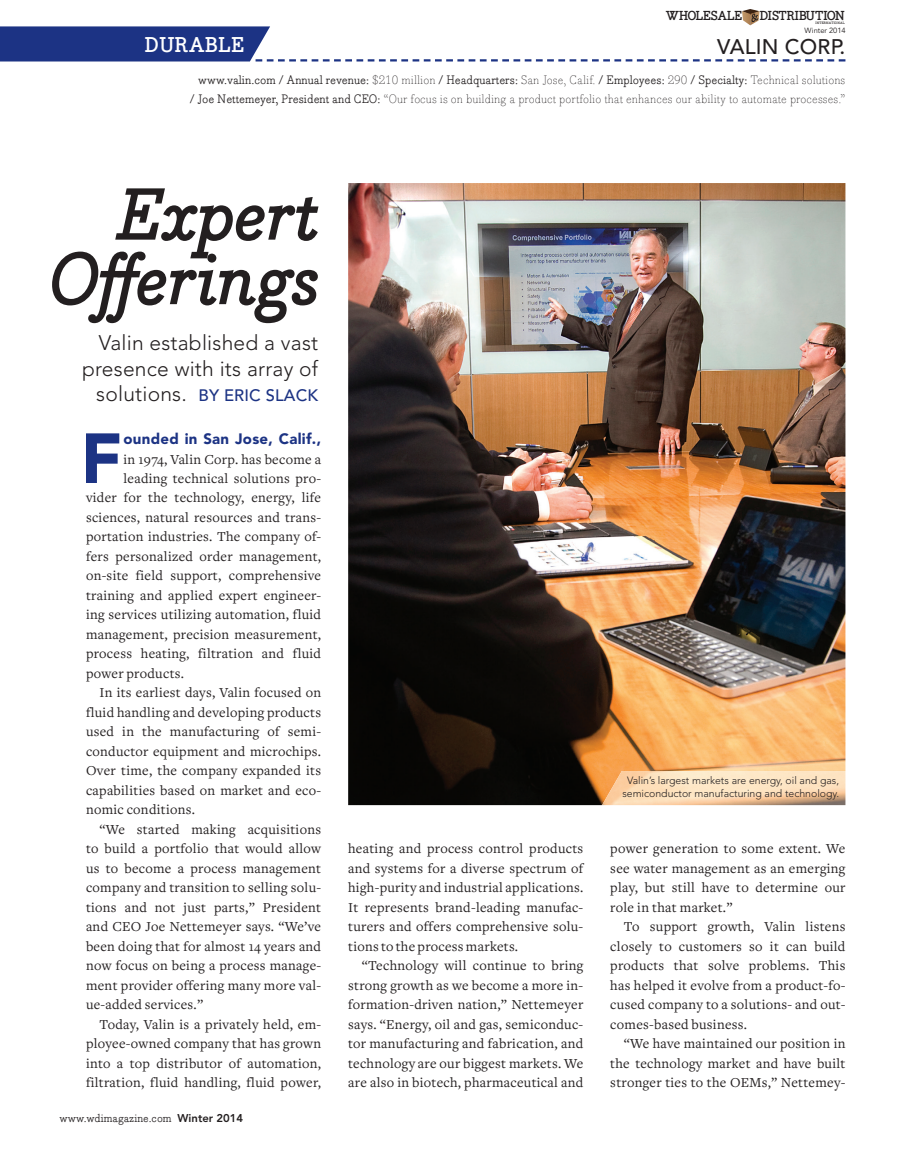
<style>
.page{position:relative;width:905px;height:1161px;background:#fff}
.page>*{position:absolute;margin:0;border:0;box-sizing:border-box;transform-origin:0 0}
.t1{font:italic 700 72px/64.5px "Bodoni Egyptian";letter-spacing:-.01em;color:#231f20;text-align:right}
.t2{font:900 70.05px "Avenir";color:#1c3384}
.t3{font:300 21px/25.2px "Avenir";letter-spacing:.01em;color:#231f20;text-align:right}
.t4{font:500 21px "Avenir";letter-spacing:.01em;color:#231f20}
.t5{font:700 21px "Bodoni Egyptian";letter-spacing:.02em;color:#fff}
.t6{font:500 16.5px "Avenir";letter-spacing:.01em;color:#1c3384}
.t7{font:900 15px "Avenir";letter-spacing:.02em;color:#1c3384}
.t8{font:14.25px/19.5px "Freight Text";letter-spacing:.02em;color:#231f20;text-align:justify}
.t9{font:700 12.75px "Bodoni Egyptian";color:#231f20}
.t10{font:700 12.75px "Bodoni Egyptian";letter-spacing:-.02em;color:#231f20}
.t11{font:300 12px/19.5px "Bodoni Egyptian";color:#231f20;text-align:right}
.t12{font:11.25px "Bodoni Egyptian";color:#231f20}
.t13{font:300 10.5px/12.6px "Avenir";color:#231f20;text-align:center}
.t14{font:7.5px "Avenir";color:#231f20}
.t15{font:700 3.3px "Bodoni Egyptian";letter-spacing:.05em;color:#231f20}
.s1{font-weight:400}
.s2{font-weight:300;font-size:21px;color:#231f20}
.s3{font-family:"Avenir";font-weight:800}
</style>
<div class="page">
<svg style="left:0;top:9px;width:845px;height:53px"></svg>
<img style="left:348px;top:183px;width:497px;height:622px">
<svg style="left:601px;top:771px;width:245px;height:35px"></svg>
<img style="left:602px;top:771px;width:243px;height:34px">
<h3 class="t5" style="left:145px;top:32px;width:101px">DURABLE</h3>
<p class="t10" style="left:666px;top:8px;width:78px">WHOLESALE</p>
<p class="t9" style="left:759px;top:8px;width:86px">DISTRIBUTION</p>
<p class="t15" style="left:815px;top:21px;width:31px">INTERNATIONAL</p>
<p class="t14" style="left:804px;top:26px;width:43px">Winter 2014</p>
<h3 class="t4" style="left:717px;top:34px;width:130px">VALIN CORP.</h3>
<p class="t11" style="left:190px;top:70px;width:657px"><span class="s1">www.valin.com / Annual revenue:</span> $210 million <span class="s1">/ Headquarters:</span> San Jose, Calif. <span class="s1">/ Employees:</span> 290 <span class="s1">/ Specialty:</span> Technical solutions<br><span class="s1">/ Joe Nettemeyer, President and CEO:</span> “Our focus is on building a product portfolio that enhances our ability to automate processes.”</p>
<h1 class="t1" style="left:48px;top:182px;width:271px">Expert<br>Offerings</h1>
<h3 class="t3" style="left:82px;top:331px;width:237px">Valin established a vast presence with its array of</h3>
<p class="t6" style="left:96px;top:386px;width:223px"><span class="s2">solutions.</span> BY ERIC SLACK</p>
<h2 class="t2" style="left:80px;top:416px;width:43px">F</h2>
<p class="t7" style="left:123px;top:430px;width:199px">ounded in San Jose, Calif.,</p>
<p class="t8" style="left:123px;top:449px;width:199px">in 1974, Valin Corp. has become a</p>
<p class="t8" style="left:123px;top:469px;width:199px">leading technical solutions pro-</p>
<p class="t8" style="left:86px;top:488px;width:237px">vider for the technology, energy, life</p>
<p class="t8" style="left:86px;top:508px;width:237px">sciences, natural resources and trans-</p>
<p class="t8" style="left:86px;top:527px;width:237px">portation industries. The company of-</p>
<p class="t8" style="left:86px;top:547px;width:237px">fers personalized order management,</p>
<p class="t8" style="left:86px;top:566px;width:237px">on-site field support, comprehensive</p>
<p class="t8" style="left:86px;top:586px;width:237px">training and applied expert engineer-</p>
<p class="t8" style="left:86px;top:605px;width:237px">ing services utilizing automation, fluid</p>
<p class="t8" style="left:86px;top:625px;width:237px">management, precision measurement,</p>
<p class="t8" style="left:86px;top:644px;width:237px">process heating, filtration and fluid</p>
<p class="t8" style="left:86px;top:664px;width:99px">power products.</p>
<p class="t8" style="left:99px;top:683px;width:223px">In its earliest days, Valin focused on</p>
<p class="t8" style="left:86px;top:703px;width:237px">fluid handling and developing products</p>
<p class="t8" style="left:86px;top:722px;width:237px">used in the manufacturing of semi-</p>
<p class="t8" style="left:86px;top:742px;width:237px">conductor equipment and microchips.</p>
<p class="t8" style="left:86px;top:761px;width:237px">Over time, the company expanded its</p>
<p class="t8" style="left:86px;top:781px;width:237px">capabilities based on market and eco-</p>
<p class="t8" style="left:86px;top:800px;width:110px">nomic conditions.</p>
<p class="t8" style="left:99px;top:820px;width:223px">“We started making acquisitions</p>
<p class="t8" style="left:86px;top:839px;width:237px">to build a portfolio that would allow</p>
<p class="t8" style="left:86px;top:859px;width:237px">us to become a process management</p>
<p class="t8" style="left:86px;top:878px;width:237px">company and transition to selling solu-</p>
<p class="t8" style="left:86px;top:898px;width:237px">tions and not just parts,” President</p>
<p class="t8" style="left:86px;top:917px;width:237px">and CEO Joe Nettemeyer says. “We’ve</p>
<p class="t8" style="left:86px;top:937px;width:237px">been doing that for almost 14 years and</p>
<p class="t8" style="left:86px;top:956px;width:237px">now focus on being a process manage-</p>
<p class="t8" style="left:86px;top:976px;width:237px">ment provider offering many more val-</p>
<p class="t8" style="left:86px;top:995px;width:119px">ue-added services.”</p>
<p class="t8" style="left:99px;top:1015px;width:223px">Today, Valin is a privately held, em-</p>
<p class="t8" style="left:86px;top:1034px;width:237px">ployee-owned company that has grown</p>
<p class="t8" style="left:86px;top:1054px;width:237px">into a top distributor of automation,</p>
<p class="t8" style="left:86px;top:1073px;width:237px">filtration, fluid handling, fluid power,</p>
<p class="t12" style="left:60px;top:1112px;width:185px">www.wdimagazine.com <span class="s3">Winter 2014</span></p>
<p class="t8" style="left:348px;top:839px;width:237px">heating and process control products and systems for a diverse spectrum of high-purity and industrial applications.<br>It represents brand-leading manufac&shy;turers and offers comprehensive solu&shy;tions to the process markets.</p>
<p class="t8" style="left:348px;top:956px;width:237px;text-indent:14px">“Technology will continue to bring strong growth as we become a more in&shy;formation-driven nation,” Nettemeyer says. “Energy, oil and gas, semiconduc&shy;tor manufacturing and fabrication, and technology are our biggest markets. We are also in biotech, pharmaceutical and</p>
<p class="t13" style="left:622px;top:775px;width:218px">Valin’s largest markets are energy, oil and gas, semiconductor manufacturing and technology.</p>
<p class="t8" style="left:610px;top:839px;width:237px">power generation to some extent. We see water management as an emerging play, but still have to determine our role in that market.”</p>
<p class="t8" style="left:610px;top:917px;width:237px;text-indent:14px">To support growth, Valin listens closely to customers so it can build products that solve problems. This has helped it evolve from a product-fo&shy;cused company to a solutions- and out&shy;comes-based business.</p>
<p class="t8" style="left:610px;top:1034px;width:237px;text-indent:14px">“We have maintained our position in the technology market and have built stronger ties to the OEMs,” Nettemey-</p>
</div>
